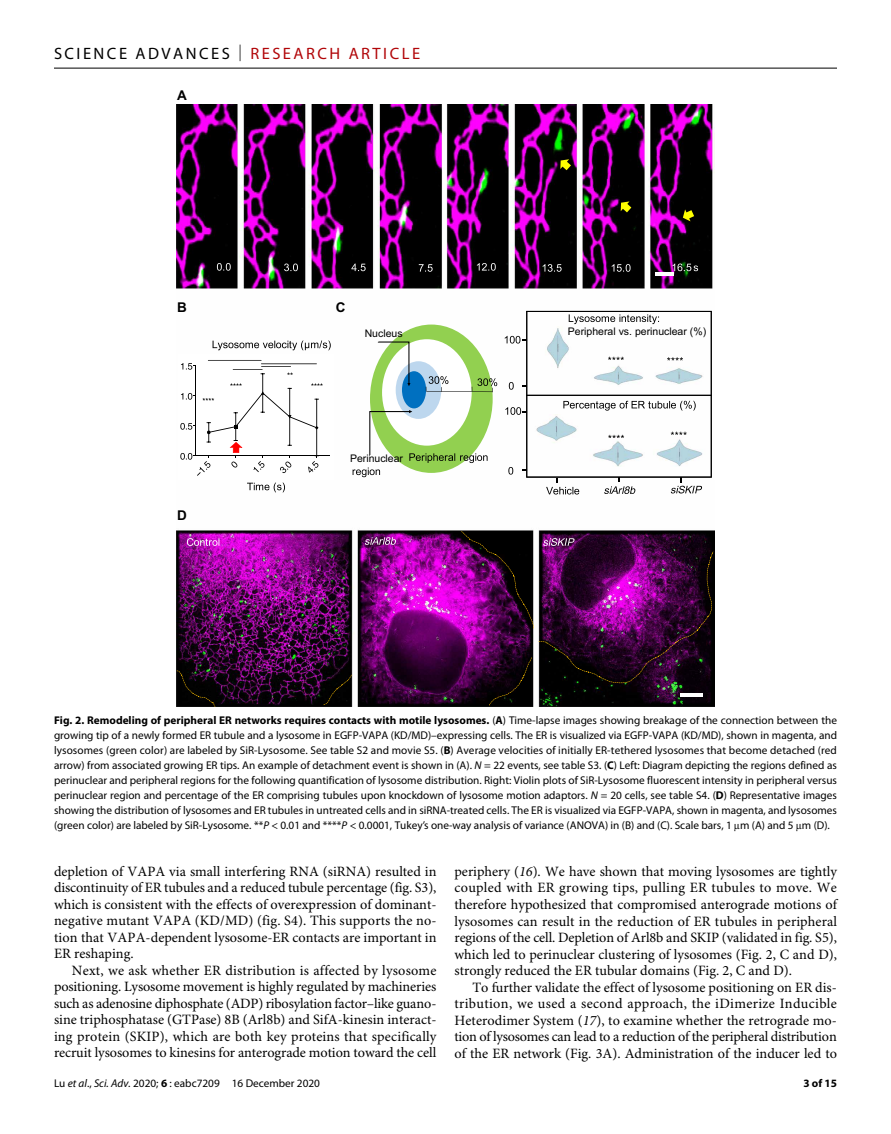
<style>
.page{position:relative;width:891px;height:1134px;background:#fff}
.page>*{position:absolute;margin:0;border:0;box-sizing:border-box;transform-origin:0 0}
.t1{font:16.5px "Myriad Pro";letter-spacing:.15em;color:#000}
.t2{font:14.25px/16.5px "Minion Pro";color:#000;text-align:justify}
.t3{font:700 13.5px "Arial";color:#000}
.t4{font:11.25px/15px "Myriad Pro";color:#000;text-align:justify}
.t5{font:700 11.25px "Myriad Pro";color:#000}
.t6{font:10.5px "Arial";color:#000}
.s1{font-weight:300}
.s2{color:#b10508}
.s3{font-weight:700}
.s4{font-style:italic}
</style>
<div class="page">
<hr style="left:54px;top:68px;width:783px;height:1px;background:#000">
<img style="left:176px;top:104px;width:538px;height:602px">
<div style="left:178px;top:354px;width:155px;height:126px;background:#fff"></div>
<hr style="left:195px;top:456px;width:135px;height:1px;background:#000">
<hr style="left:195px;top:366px;width:1px;height:90px;background:#000">
<svg style="left:181px;top:363px;width:14px;height:7px"></svg>
<hr style="left:262px;top:373px;width:1px;height:40px;background:#000">
<svg style="left:208px;top:360px;width:109px;height:15px"></svg>
<svg style="left:560px;top:159px;width:11px;height:11px"></svg>
<svg style="left:621px;top:201px;width:10px;height:11px"></svg>
<svg style="left:683px;top:209px;width:11px;height:12px"></svg>
<svg style="left:217px;top:263px;width:14px;height:8px"></svg>
<svg style="left:284px;top:264px;width:14px;height:7px"></svg>
<svg style="left:351px;top:264px;width:15px;height:7px"></svg>
<svg style="left:419px;top:264px;width:14px;height:8px"></svg>
<svg style="left:543px;top:264px;width:19px;height:8px"></svg>
<svg style="left:612px;top:264px;width:19px;height:8px"></svg>
<svg style="left:672px;top:264px;width:26px;height:7px"></svg>
<svg style="left:477px;top:263px;width:19px;height:8px"></svg>
<hr style="left:655px;top:273px;width:19px;height:3px;background:#fff">
<svg style="left:505px;top:311px;width:207px;height:184px"></svg>
<div style="left:370px;top:325px;width:123px;height:148px;background:#92d050;border-radius:50%"></div>
<div style="left:382px;top:339px;width:90px;height:107px;background:#fff;border-radius:50%"></div>
<div style="left:396px;top:361px;width:45px;height:58px;background:#bdd7ee;border-radius:50%"></div>
<div style="left:402px;top:371px;width:24px;height:37px;background:#0070c0;border-radius:50%"></div>
<svg style="left:472px;top:378px;width:25px;height:14px"></svg>
<hr style="left:426px;top:391px;width:66px;height:1px;background:#000">
<svg style="left:426px;top:376px;width:22px;height:16px"></svg>
<svg style="left:353px;top:410px;width:135px;height:67px"></svg>
<svg style="left:378px;top:342px;width:33px;height:44px"></svg>
<svg style="left:187px;top:538px;width:32px;height:8px"></svg>
<svg style="left:177px;top:671px;width:38px;height:36px"></svg>
<svg style="left:323px;top:674px;width:29px;height:31px"></svg>
<svg style="left:365px;top:537px;width:31px;height:8px"></svg>
<svg style="left:461px;top:531px;width:252px;height:175px;background:#3d0c3c"></svg>
<svg style="left:247px;top:483px;width:38px;height:9px"></svg>
<svg style="left:213px;top:341px;width:118px;height:9px"></svg>
<svg style="left:180px;top:383px;width:143px;height:93px"></svg>
<p class="t1" style="left:54px;top:40px;width:368px">SCIENCE ADVANCES <span class="s1">|</span> <span class="s2">RESEARCH ARTICLE</span></p>
<p class="t3" style="left:177px;top:87px;width:11px">A</p>
<p class="t3" style="left:177px;top:298px;width:11px">B</p>
<p class="t3" style="left:336px;top:298px;width:11px">C</p>
<p class="t6" style="left:365px;top:327px;width:39px">Nucleus</p>
<p class="t6" style="left:568px;top:324px;width:140px">Peripheral vs. perinuclear (%)</p>
<p class="t3" style="left:177px;top:506px;width:11px">D</p>
<p class="t6" style="left:350px;top:452px;width:55px">Perinuclear</p>
<p class="t4" style="left:54px;top:713px;width:785px"><span class="s3">Fig. 2. Remodeling of peripheral ER networks requires contacts with motile lysosomes.</span> (<span class="s3">A</span>) Time-lapse images showing breakage of the connection between the growing tip of a newly formed ER tubule and a lysosome in EGFP-VAPA (KD/MD)–expressing cells. The ER is visualized via EGFP-VAPA (KD/MD), shown in magenta, and lysosomes (green color) are labeled by SiR-Lysosome. See table S2 and movie S5. (<span class="s3">B</span>) Average velocities of initially ER-tethered lysosomes that become detached (red arrow) from associated growing ER tips. An example of detachment event is shown in (A). <span class="s4">N</span> = 22 events, see table S3. (<span class="s3">C</span>) Left: Diagram depicting the regions defined as perinuclear and peripheral regions for the following quantification of lysosome distribution. Right: Violin plots of SiR-Lysosome fluorescent intensity in peripheral versus perinuclear region and percentage of the ER comprising tubules upon knockdown of lysosome motion adaptors. <span class="s4">N</span> = 20 cells, see table S4. (<span class="s3">D</span>) Representative images showing the distribution of lysosomes and ER tubules in untreated cells and in siRNA-treated cells. The ER is visualized via EGFP-VAPA, shown in magenta, and lysosomes (green color) are labeled by SiR-Lysosome. **<span class="s4">P</span> &lt; 0.01 and ****<span class="s4">P</span> &lt; 0.0001, Tukey’s one-way analysis of variance (ANOVA) in (B) and (C). Scale bars, 1 m (A) and 5 m (D).</p>
<p class="t2" style="left:54px;top:865px;width:384px">depletion of VAPA via small interfering RNA (siRNA) resulted in discontinuity of ER tubules and a reduced tubule percentage (fig. S3), which is consistent with the effects of overexpression of dominant&shy;negative mutant VAPA (KD/MD) (fig. S4). This supports the no&shy;tion that VAPA-dependent lysosome-ER contacts are important in ER reshaping.</p>
<p class="t2" style="left:54px;top:964px;width:384px;text-indent:18px">Next, we ask whether ER distribution is affected by lysosome positioning. Lysosome movement is highly regulated by machineries such as adenosine diphosphate (ADP) ribosylation factor–like guano&shy;sine triphosphatase (GTPase) 8B (Arl8b) and SifA-kinesin interact&shy;ing protein (SKIP), which are both key proteins that specifically recruit lysosomes to kinesins for anterograde motion toward the cell</p>
<p class="t4" style="left:54px;top:1076px;width:268px">Lu <span class="s4">et al</span>., <span class="s4">Sci. Adv.</span> 2020; <span class="s3">6</span> : eabc7209 16 December 2020</p>
<p class="t2" style="left:454px;top:865px;width:384px">periphery (<span class="s4">16</span>). We have shown that moving lysosomes are tightly coupled with ER growing tips, pulling ER tubules to move. We therefore hypothesized that compromised anterograde motions of lysosomes can result in the reduction of ER tubules in peripheral regions of the cell. Depletion of Arl8b and SKIP (validated in fig. S5), which led to perinuclear clustering of lysosomes (Fig. 2, C and D), strongly reduced the ER tubular domains (Fig. 2, C and D).</p>
<p class="t2" style="left:454px;top:980px;width:384px;text-indent:18px">To further validate the effect of lysosome positioning on ER dis&shy;tribution, we used a second approach, the iDimerize Inducible Heterodimer System (<span class="s4">17</span>), to examine whether the retrograde mo&shy;tion of lysosomes can lead to a reduction of the peripheral distribution of the ER network (Fig. 3A). Administration of the inducer led to</p>
<p class="t5" style="left:803px;top:1074px;width:35px">3 of 15</p>
</div>
